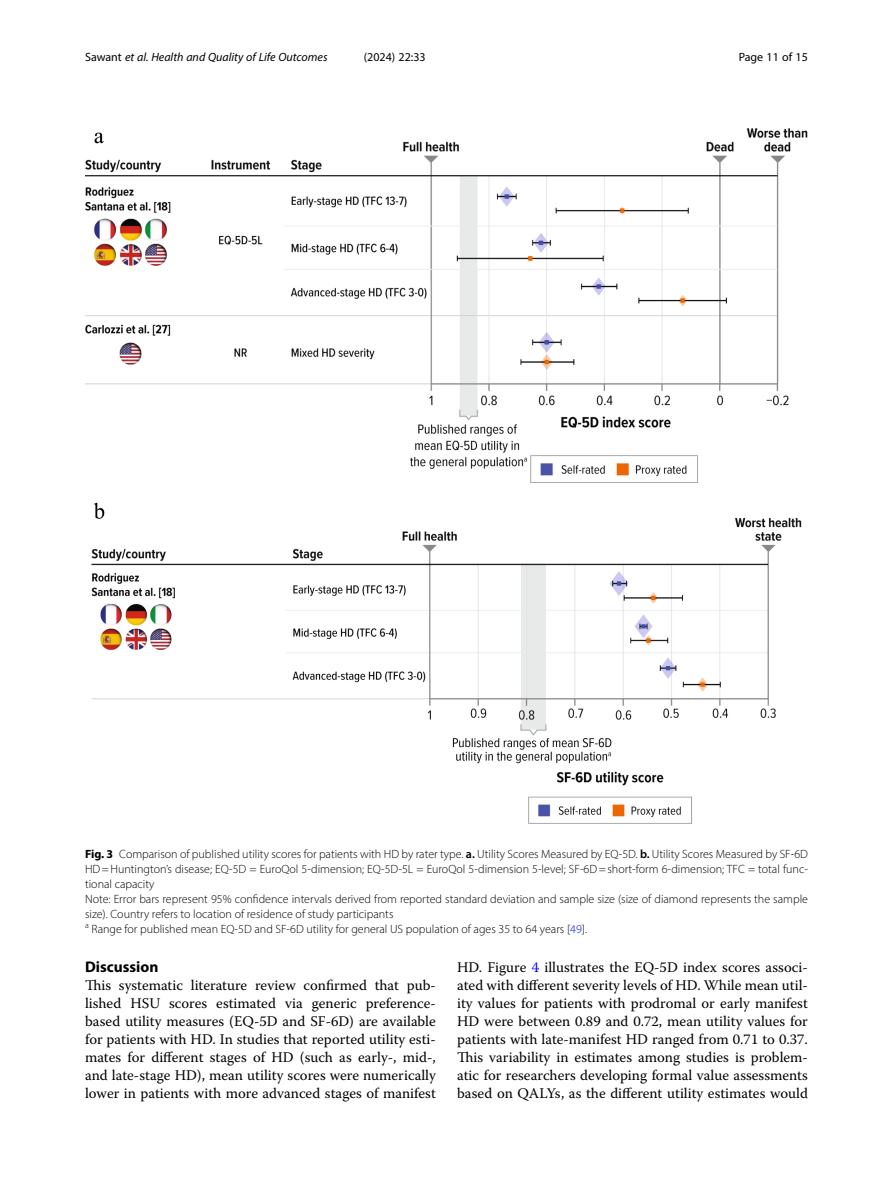
<style>
.page{position:relative;width:893px;height:1191px;background:#fff}
.page>*{position:absolute;margin:0;border:0;box-sizing:border-box;transform-origin:0 0}
.Head_1{font:700 15.45px "Myriad Pro";color:#000}
.Body_Text{font:14.7px/18px "Warnock Pro";color:#000;text-align:justify}
.Figure_Caption{font:300 12px/15px "Myriad Pro";color:#000}
.t1{font:italic 12px "Myriad Pro";color:#000}
.t2{font:12px "Myriad Pro";color:#000}
.s1{font-style:normal}
.s2{font-weight:700}
.s3{font-weight:600}
.s4{color:#00f}
</style>
<div class="page">
<img style="left:85px;top:128px;width:723px;height:696px">
<p class="t1" style="left:85px;top:50px;width:244px"><span class="s1">Sawant</span> et al. Health and Quality of Life Outcomes</p>
<p class="t2" style="left:364px;top:50px;width:63px">(2024) 22:33</p>
<p class="t2" style="left:739px;top:50px;width:71px">Page 11 of 15</p>
<p class="Figure_Caption" style="left:85px;top:846px;width:724px"><span class="s2">Fig. 3</span> Comparison of published utility scores for patients with HD by rater type. <span class="s3">a.</span> Utility Scores Measured by EQ-5D. <span class="s3">b.</span> Utility Scores Measured by SF-6D</p>
<p class="Figure_Caption" style="left:85px;top:861px;width:724px">HD=Huntington’s disease; EQ-5D = EuroQol 5-dimension; EQ-5D-5L = EuroQol 5-dimension 5-level; SF-6D=short-form 6-dimension; TFC = total func&shy;tional capacity</p>
<p class="Figure_Caption" style="left:85px;top:891px;width:724px">Note: Error bars represent 95% confidence intervals derived from reported standard deviation and sample size (size of diamond represents the sample size). Country refers to location of residence of study participants</p>
<p class="Figure_Caption" style="left:85px;top:921px;width:504px"><sup>a</sup> Range for published mean EQ-5D and SF-6D utility for general US population of ages 35 to 64 years [<span class="s4">49</span>].</p>
<p class="Head_1" style="left:85px;top:957px;width:75px">Discussion</p>
<p class="Body_Text" style="left:85px;top:976px;width:352px">This systematic literature review confirmed that pub&shy;lished HSU scores estimated via generic preference&shy;based utility measures (EQ-5D and SF-6D) are available for patients with HD. In studies that reported utility esti&shy;mates for different stages of HD (such as early-, mid-, and late-stage HD), mean utility scores were numerically lower in patients with more advanced stages of manifest</p>
<p class="Body_Text" style="left:457px;top:958px;width:352px">HD. Figure <span class="s4">4</span> illustrates the EQ-5D index scores associ&shy;ated with different severity levels of HD. While mean util&shy;ity values for patients with prodromal or early manifest HD were between 0.89 and 0.72, mean utility values for patients with late-manifest HD ranged from 0.71 to 0.37.<br>This variability in estimates among studies is problem&shy;atic for researchers developing formal value assessments based on QALYs, as the different utility estimates would</p>
</div>
